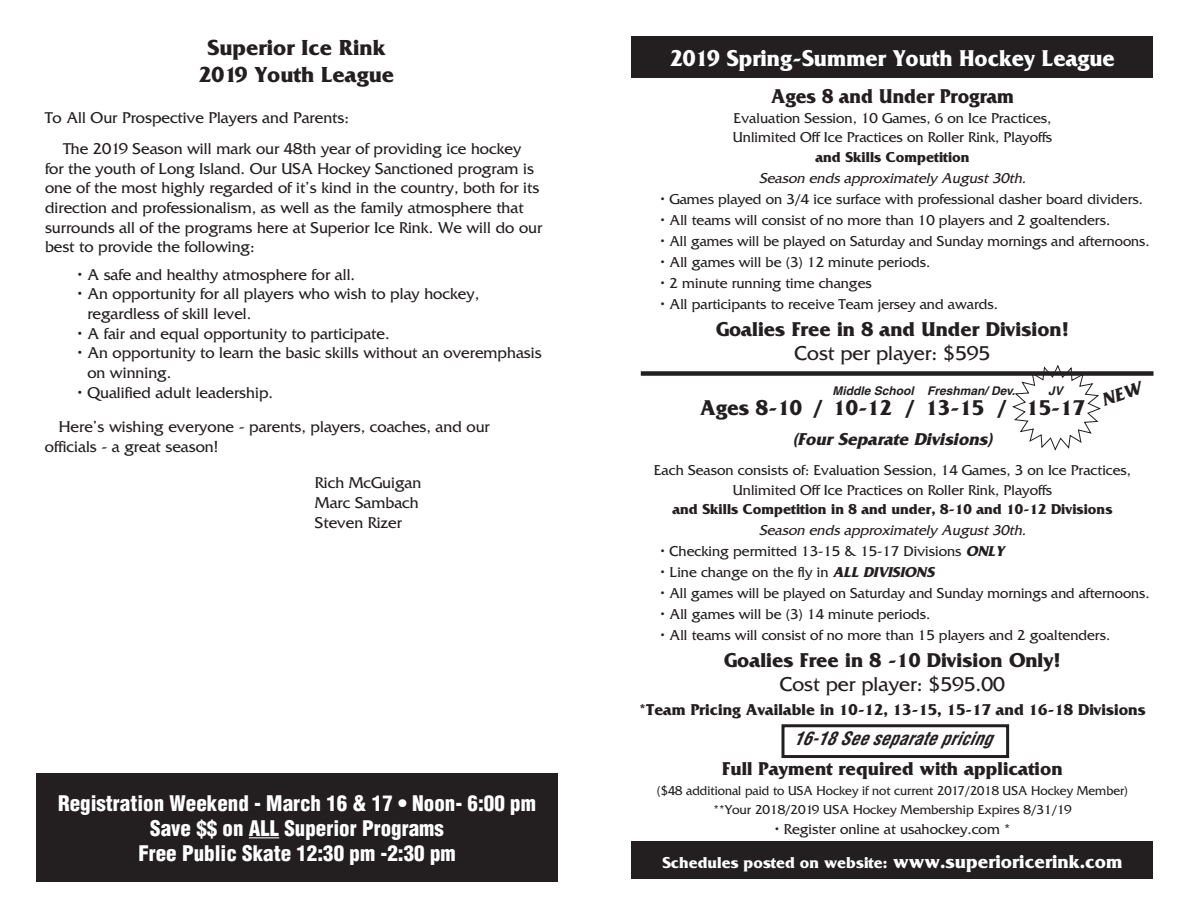
<style>
.page{position:relative;width:1188px;height:918px;background:#fff}
.page>*{position:absolute;margin:0;border:0;box-sizing:border-box;transform-origin:0 0}
.t1{font:700 24px "Friz Quadrata";color:#fff;scale:.95 1}
.t2{font:700 22.8px/27.5px "Friz Quadrata";color:#231f20;text-align:center}
.t3{font:700 22.5px "Friz Quadrata";color:#231f20}
.t4{font:900 condensed 21px/25.2px "Helvetica";color:#fff;text-align:center}
.t5{font:700 21px "Friz Quadrata";color:#231f20}
.t6{font:21px "Friz Quadrata";color:#231f20}
.t7{font:700 21px "Friz Quadrata";color:#231f20;scale:.95 1}
.t8{font:700 19.5px "Friz Quadrata";color:#231f20}
.t9{font:italic 700 18px "Friz Quadrata";color:#231f20}
.t10{font:italic 700 condensed 18px "Helvetica";color:#231f20}
.t11{font:700 16.5px "Friz Quadrata";color:#231f20}
.t12{font:700 16.5px "Friz Quadrata";color:#fff}
.t13{font:16.35px/19.6px "Friz Quadrata";color:#231f20}
.t14{font:15px/19.5px "Friz Quadrata";color:#231f20}
.t15{font:700 15px "Friz Quadrata";color:#231f20}
.t16{font:italic 15px "Friz Quadrata";color:#231f20}
.t17{font:13.5px/19.5px "Friz Quadrata";color:#231f20;text-align:center;scale:.96 1}
.t18{font:italic 700 12px "Helvetica";color:#231f20}
.s1{font-weight:700;font-style:italic}
.s2{font-size:19.5px}
</style>
<div class="page">
<div style="left:632px;top:36px;width:522px;height:41px;background:#231f20"></div>
<div style="left:641px;top:371px;width:513px;height:5px;background:#231f20"></div>
<div style="left:632px;top:842px;width:522px;height:37px;background:#231f20"></div>
<div style="left:36px;top:773px;width:522px;height:109px;background:#231f20"></div>
<hr style="left:249px;top:837px;width:30px;height:1px;background:#fff">
<div style="left:782px;top:724px;width:227px;height:34px;border:3px solid #231f20"></div>
<svg style="left:1012px;top:364px;width:133px;height:87px"></svg>
<h2 class="t2" style="left:199px;top:34px;width:197px">Superior Ice Rink<br>2019 Youth League</h2>
<p class="t13" style="left:63px;top:102px;width:459px;line-height:31px;text-indent:-18px">To All Our Prospective Players and Parents:<br>The 2019 Season will mark our 48th year of providing ice hockey</p>
<p class="t13" style="left:45px;top:159px;width:499px">for the youth of Long Island. Our USA Hockey Sanctioned program is one of the most highly regarded of it’s kind in the country, both for its direction and professionalism, as well as the family atmosphere that surrounds all of the programs here at Superior Ice Rink. We will do our best to provide the following:</p>
<p class="t13" style="left:77px;top:264px;width:280px">• A safe and healthy atmosphere for all.</p>
<p class="t13" style="left:87px;top:284px;width:393px;text-indent:-10px">• An opportunity for all players who wish to play hockey, regardless of skill level.</p>
<p class="t13" style="left:77px;top:324px;width:314px">• A fair and equal opportunity to participate.</p>
<p class="t13" style="left:87px;top:343px;width:456px;text-indent:-10px">• An opportunity to learn the basic skills without an overemphasis on winning.</p>
<p class="t13" style="left:59px;top:375px;width:433px;line-height:34.7px;text-indent:18px">• Qualified adult leadership.<br>Here’s wishing everyone - parents, players, coaches, and our</p>
<p class="t13" style="left:45px;top:437px;width:175px">officials - a great season!</p>
<p class="t13" style="left:315px;top:473px;width:108px">Rich McGuigan<br>Marc Sambach<br>Steven Rizer</p>
<h3 class="t4" style="left:58px;top:790px;width:479px">Registration Weekend - March 16 &amp; 17 • Noon- 6:00 pm<br>Save $$ on ALL Superior Programs<br>Free Public Skate 12:30 pm -2:30 pm</h3>
<h1 class="t1" style="left:670px;top:45px;width:470px">2019 Spring-Summer Youth Hockey League</h1>
<h3 class="t7" style="left:771px;top:85px;width:257px">Ages 8 and Under Program</h3>
<p class="t14" style="left:733px;top:108px;width:321px">Evaluation Session, 10 Games, 6 on Ice Practices,<br>Unlimited Off Ice Practices on Roller Rink, Playoffs</p>
<p class="t15" style="left:815px;top:149px;width:156px">and Skills Competition</p>
<p class="t16" style="left:759px;top:170px;width:272px">Season endsapproximately August30th.</p>
<p class="t14" style="left:660px;top:189px;width:484px">• Games played on 3/4 ice surface with professional dasher board dividers.</p>
<p class="t14" style="left:660px;top:210px;width:452px">• All teams will consist of no more than 10 players and 2 goaltenders.</p>
<p class="t14" style="left:660px;top:231px;width:491px">• All games will be played on Saturday and Sunday mornings and afternoons.</p>
<p class="t14" style="left:660px;top:252px;width:272px">• All games will be (3) 12 minute periods.</p>
<p class="t14" style="left:660px;top:273px;width:213px">• 2 minute running time changes</p>
<p class="t14" style="left:660px;top:294px;width:339px">• All participants to receive Team jersey and awards.</p>
<h3 class="t5" style="left:716px;top:317px;width:354px">Goalies Free in 8 and Under Division!</h3>
<h3 class="t6" style="left:795px;top:341px;width:197px">Cost per player: $595</h3>
<h3 class="t3" style="left:700px;top:396px;width:386px">Ages 8-10 / 10-12 / 13-15 / 15-17</h3>
<p class="t9" style="left:792px;top:430px;width:206px">(Four Separate Divisions)</p>
<p class="t14" style="left:654px;top:461px;width:479px;text-align:center">Each Season consists of: Evaluation Session, 14 Games, 3 on Ice Practices,<br>Unlimited Off Ice Practices on Roller Rink, Playoffs</p>
<p class="t15" style="left:672px;top:501px;width:442px">and Skills Competition in 8 and under, 8-10 and 10-12 Divisions</p>
<p class="t16" style="left:759px;top:522px;width:272px">Season endsapproximately August30th.</p>
<p class="t14" style="left:660px;top:542px;width:349px">• Checking permitted 13-15 &amp; 15-17 Divisions <span class="s1">ONLY</span></p>
<p class="t14" style="left:660px;top:563px;width:279px">• Line change on the fly in <span class="s1">ALL DIVISIONS</span></p>
<p class="t14" style="left:660px;top:584px;width:491px">• All games will be played on Saturday and Sunday mornings and afternoons.</p>
<p class="t14" style="left:660px;top:605px;width:272px">• All games will be (3) 14 minute periods.</p>
<p class="t14" style="left:660px;top:626px;width:451px">• All teams will consist of no more than 15 players and 2 goaltenders.</p>
<h3 class="t5" style="left:724px;top:649px;width:338px">Goalies Free in 8 -10 Division Only!</h3>
<h3 class="t6" style="left:780px;top:673px;width:227px">Cost per player: $595.00</h3>
<p class="t11" style="left:639px;top:701px;width:508px">*Team Pricing Available in 10-12, 13-15, 15-17 and 16-18 Divisions</p>
<p class="t10" style="left:793px;top:728px;width:205px">16-18 See separate pricing</p>
<h3 class="t8" style="left:722px;top:758px;width:342px">Full Payment required with application</h3>
<p class="t17" style="left:657px;top:781px;width:492px">($48 additional paid to USA Hockey if not current 2017/2018 USA Hockey Member) **Your 2018/2019 USA Hockey Membership Expires 8/31/19</p>
<p class="t14" style="left:775px;top:819px;width:237px">• Register online at usahockey.com *</p>
<p class="t18" style="left:833px;top:384px;width:184px">Middle School Freshman/ Dev.</p>
<p class="t18" style="left:1048px;top:384px;width:16px">JV</p>
<p class="t12" style="left:662px;top:853px;width:462px">Schedules posted on website: <span class="s2">www.superioricerink.com</span></p>
</div>
